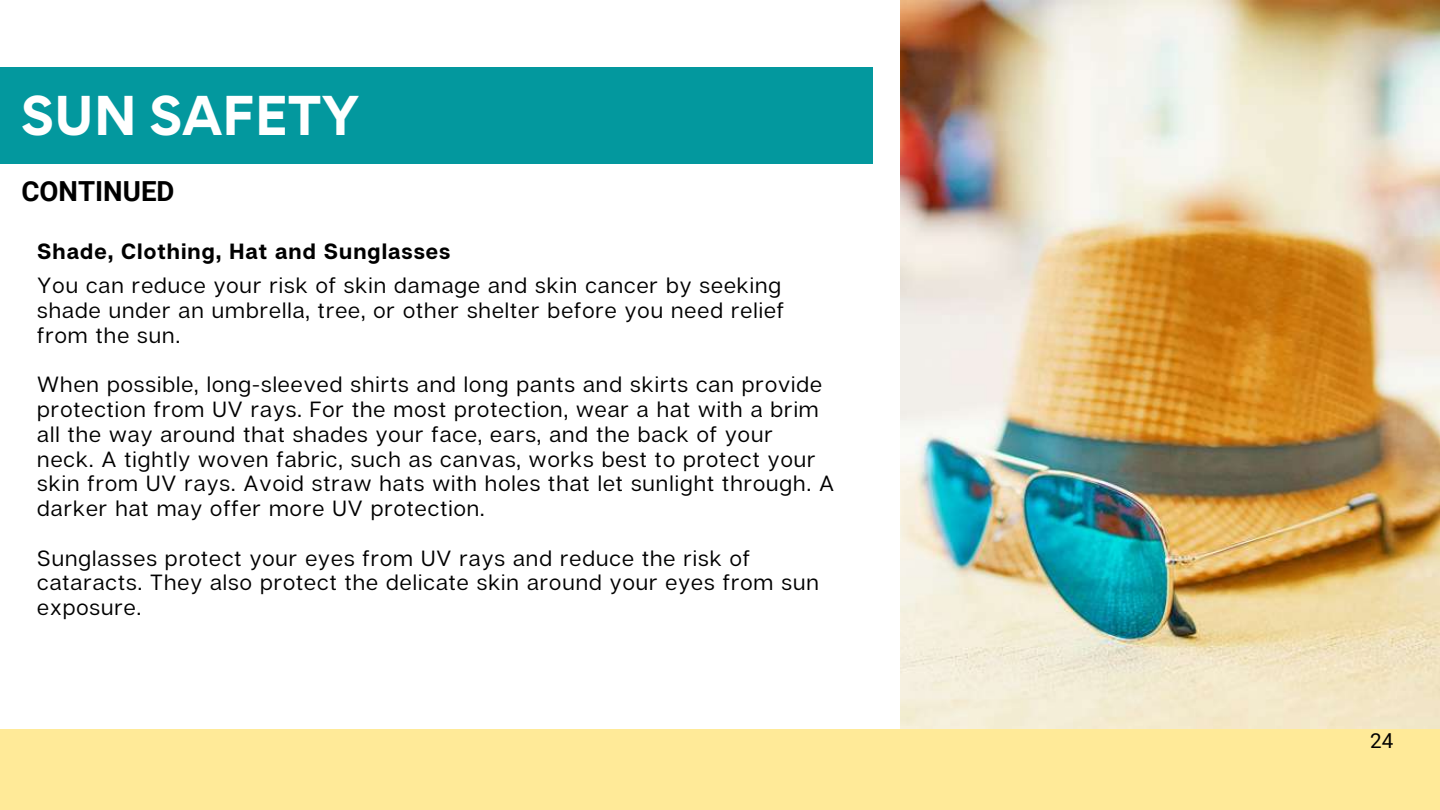
<style>
.page{position:relative;width:1440px;height:810px;background:#fff}
.page>*{position:absolute;margin:0;border:0;box-sizing:border-box;transform-origin:0 0}
.t1{font:700 50px "Gordita";color:#fff}
.t2{font:700 27.7px "Roboto";color:#000}
.t3{font:22px/24.8px "Articulat CF";letter-spacing:.045em;color:#000}
.t4{font:700 22px "Articulat CF";letter-spacing:.045em;color:#000}
.t5{font:20.6px "Roboto";color:#000}
</style>
<div class="page">
<div style="left:0;top:729px;width:1440px;height:81px;background:#ffea98"></div>
<div style="left:1px;top:67px;width:872px;height:97px;background:#03989e"></div>
<img style="left:900px;top:0;width:540px;height:729px">
<h1 class="t1" style="left:21px;top:82px;width:340px">SUN SAFETY</h1>
<p class="t2" style="left:21px;top:175px;width:155px">CONTINUED</p>
<p class="t4" style="left:37px;top:237px;width:415px">Shade, Clothing, Hat and Sunglasses</p>
<p class="t3" style="left:37px;top:273px;width:748px">You can reduce your risk of skin damage and skin cancer by seeking shade under an umbrella, tree, or other shelter before you need relief from the sun.</p>
<p class="t3" style="left:37px;top:372px;width:798px">When possible, long-sleeved shirts and long pants and skirts can provide protection from UV rays. For the most protection, wear a hat with a brim all the way around that shades your face, ears, and the back of your neck. A tightly woven fabric, such as canvas, works best to protect your skin from UV rays. Avoid straw hats with holes that let sunlight through. A darker hat may offer more UV protection.</p>
<p class="t3" style="left:37px;top:545px;width:783px">Sunglasses protect your eyes from UV rays and reduce the risk of cataracts. They also protect the delicate skin around your eyes from sun exposure.</p>
<p class="t5" style="left:1370px;top:729px;width:25px">24</p>
</div>
